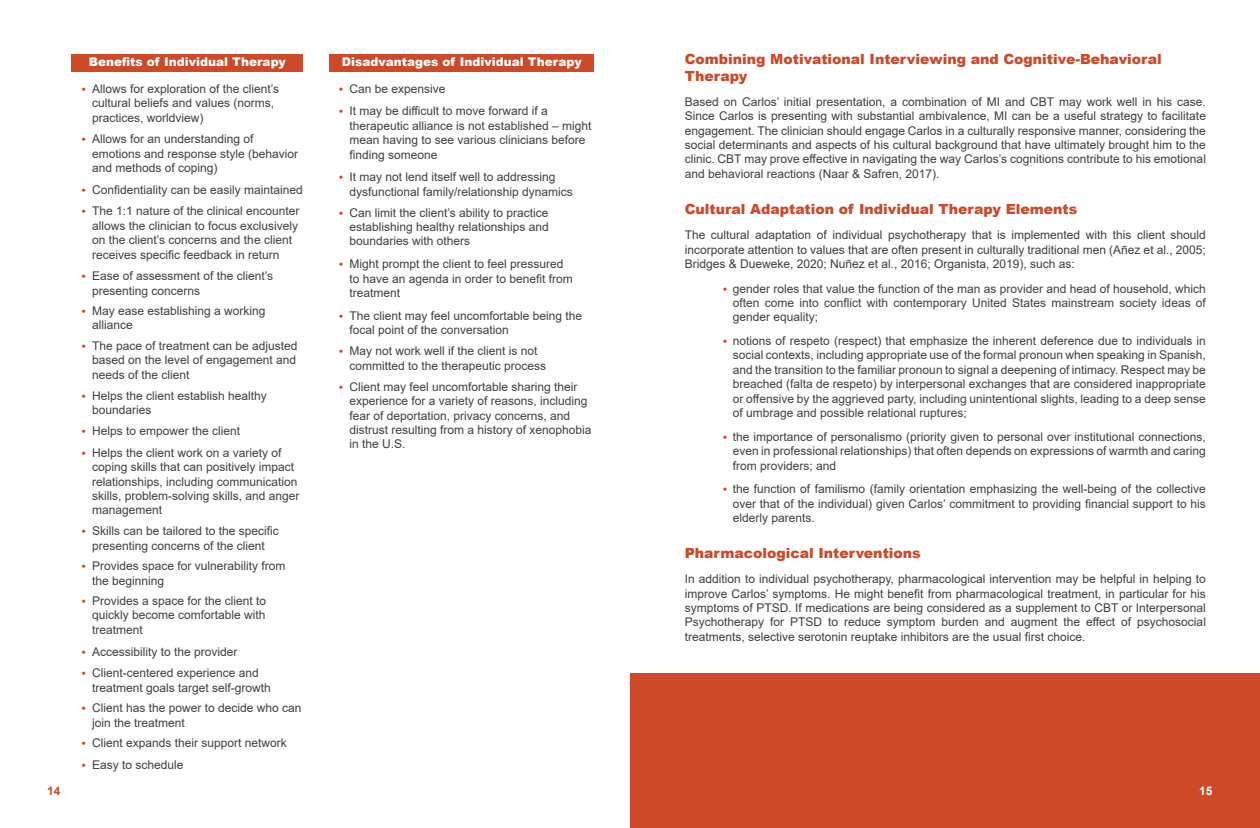
<style>
.page{position:relative;width:1260px;height:828px;background:#fff}
.page>*{position:absolute;margin:0;border:0;box-sizing:border-box;transform-origin:0 0}
.t1{font:900 14px/16.8px "Arial";color:#cd4927}
.t2{font:12px/14.4px "Arial";color:#413f41}
.t3{font:12px/14.4px "Arial";color:#3e3e3f;text-align:justify}
.t4{font:900 12px "Arial";color:#fff}
.t5{font:700 12px "Arial";color:#cd4927}
.t6{font:700 12px "Arial";color:#fff}
.t7{font:700 11px/21.9px "Arial";color:#cd4927}
</style>
<div class="page">
<div style="left:72px;top:54px;width:231px;height:18px;background:#cd4927"></div>
<div style="left:329px;top:54px;width:265px;height:18px;background:#cd4927"></div>
<div style="left:630px;top:674px;width:630px;height:154px;background:#cd4927"></div>
<p class="t4" style="left:89px;top:53px;width:199px">Benefits of Individual Therapy</p>
<p class="t4" style="left:342px;top:53px;width:241px">Disadvantages of Individual Therapy</p>
<p class="t1" style="left:685px;top:50px;width:478px">Combining Motivational Interviewing and Cognitive-Behavioral<br>Therapy</p>
<p class="t2" style="left:92px;top:81px;width:189px">Allows for exploration of the client’s cultural beliefs and values (norms, practices, worldview)</p>
<p class="t2" style="left:349px;top:81px;width:98px">Can be expensive</p>
<p class="t2" style="left:92px;top:132px;width:208px">Allows for an understanding of emotions and response style (behavior and methods of coping)</p>
<p class="t7" style="left:82px;top:78px;width:5px">•</p>
<p class="t7" style="left:339px;top:78px;width:5px">•</p>
<p class="t3" style="left:685px;top:94px;width:523px">Based on Carlos’ initial presentation, a combination of MI and CBT may work well in his case.<br>Since Carlos is presenting with substantial ambivalence, MI can be a useful strategy to facilitate engagement. The clinician should engage Carlos in a culturally responsive manner, considering the social determinants and aspects of his cultural background that have ultimately brought him to the clinic. CBT may prove effective in navigating the way Carlos’s cognitions contribute to his emotional and behavioral reactions (Naar &amp; Safren, 2017).</p>
<p class="t2" style="left:349px;top:104px;width:244px">It may be difficult to move forward if a therapeutic alliance is not established – might mean having to see various clinicians before finding someone</p>
<p class="t7" style="left:339px;top:101px;width:5px">•</p>
<p class="t7" style="left:82px;top:129px;width:5px">•</p>
<p class="t2" style="left:349px;top:170px;width:225px">It may not lend itself well to addressing dysfunctional family/relationship dynamics</p>
<p class="t7" style="left:339px;top:166px;width:5px">•</p>
<p class="t2" style="left:92px;top:182px;width:212px">Confidentiality can be easily maintained</p>
<p class="t7" style="left:82px;top:179px;width:5px">•</p>
<p class="t2" style="left:92px;top:204px;width:209px">The 1:1 nature of the clinical encounter allows the clinician to focus exclusively on the client’s concerns and the client receives specific feedback in return</p>
<p class="t2" style="left:349px;top:205px;width:201px;text-align:justify">Can limit the client’s ability to practice establishing healthy relationships and boundaries with others</p>
<p class="t7" style="left:82px;top:201px;width:5px">•</p>
<p class="t7" style="left:339px;top:202px;width:5px">•</p>
<p class="t2" style="left:349px;top:257px;width:225px">Might prompt the client to feel pressured to have an agenda in order to benefit from treatment</p>
<p class="t7" style="left:339px;top:254px;width:5px">•</p>
<p class="t2" style="left:92px;top:269px;width:183px">Ease of assessment of the client’s presenting concerns</p>
<p class="t7" style="left:82px;top:266px;width:5px">•</p>
<p class="t2" style="left:92px;top:304px;width:175px">May ease establishing a working alliance</p>
<p class="t2" style="left:349px;top:308px;width:234px">The client may feel uncomfortable being the focal point of the conversation</p>
<p class="t7" style="left:82px;top:300px;width:5px">•</p>
<p class="t7" style="left:339px;top:305px;width:5px">•</p>
<p class="t2" style="left:92px;top:338px;width:207px;text-align:justify">The pace of treatment can be adjusted based on the level of engagement and needs of the client</p>
<p class="t2" style="left:349px;top:344px;width:198px">May not work well if the client is not committed to the therapeutic process</p>
<p class="t7" style="left:82px;top:335px;width:5px">•</p>
<p class="t7" style="left:339px;top:341px;width:5px">•</p>
<p class="t2" style="left:92px;top:388px;width:176px">Helps the client establish healthy boundaries</p>
<p class="t2" style="left:349px;top:379px;width:244px">Client may feel uncomfortable sharing their experience for a variety of reasons, including fear of deportation, privacy concerns, and distrust resulting from a history of xenophobia in the U.S.</p>
<p class="t7" style="left:339px;top:376px;width:5px">•</p>
<p class="t7" style="left:82px;top:385px;width:5px">•</p>
<p class="t2" style="left:92px;top:423px;width:150px">Helps to empower the client</p>
<p class="t7" style="left:82px;top:420px;width:5px">•</p>
<p class="t2" style="left:92px;top:445px;width:209px">Helps the client work on a variety of coping skills that can positively impact relationships, including communication skills, problem-solving skills, and anger management</p>
<p class="t2" style="left:92px;top:524px;width:188px">Skills can be tailored to the specific presenting concerns of the client</p>
<p class="t7" style="left:82px;top:442px;width:5px">•</p>
<p class="t7" style="left:82px;top:521px;width:5px">•</p>
<p class="t2" style="left:92px;top:559px;width:195px">Provides space for vulnerability from the beginning</p>
<p class="t7" style="left:82px;top:555px;width:5px">•</p>
<p class="t2" style="left:92px;top:594px;width:176px;text-align:justify">Provides a space for the client to quickly become comfortable with treatment</p>
<p class="t7" style="left:82px;top:590px;width:5px">•</p>
<p class="t2" style="left:92px;top:644px;width:147px">Accessibility to the provider</p>
<p class="t7" style="left:82px;top:641px;width:5px">•</p>
<p class="t2" style="left:92px;top:666px;width:180px">Client-centered experience and treatment goals target self-growth</p>
<p class="t2" style="left:92px;top:701px;width:211px">Client has the power to decide who can join the treatment</p>
<p class="t7" style="left:82px;top:663px;width:5px">•</p>
<p class="t7" style="left:82px;top:698px;width:5px">•</p>
<p class="t2" style="left:92px;top:732px;width:196px;line-height:21.9px">Client expands their support network<br>Easy to schedule</p>
<p class="t7" style="left:82px;top:733px;width:5px">• •</p>
<p class="t1" style="left:685px;top:200px;width:394px">Cultural Adaptation of Individual Therapy Elements</p>
<p class="t3" style="left:685px;top:228px;width:523px">The cultural adaptation of individual psychotherapy that is implemented with this client should incorporate attention to values that are often present in culturally traditional men (Añez et al., 2005; Bridges &amp; Dueweke, 2020; Nuñez et al., 2016; Organista, 2019), such as:</p>
<p class="t2" style="left:733px;top:281px;width:475px;text-align:justify">gender roles that value the function of the man as provider and head of household, which often come into conflict with contemporary United States mainstream society ideas of gender equality;</p>
<p class="t2" style="left:733px;top:333px;width:475px;text-align:justify">notions of respeto (respect) that emphasize the inherent deference due to individuals in social contexts, including appropriate use of the formal pronoun when speaking in Spanish, and the transition to the familiar pronoun to signal a deepening of intimacy. Respect may be breached (falta de respeto) by interpersonal exchanges that are considered inappropriate or offensive by the aggrieved party, including unintentional slights, leading to a deep sense of umbrage and possible relational ruptures;</p>
<p class="t2" style="left:733px;top:429px;width:475px;text-align:justify">the importance of personalismo (priority given to personal over institutional connections, even in professional relationships) that often depends on expressions of warmth and caring from providers; and</p>
<p class="t2" style="left:733px;top:482px;width:475px;text-align:justify">the function of familismo (family orientation emphasizing the well-being of the collective over that of the individual) given Carlos’ commitment to providing financial support to his elderly parents.</p>
<p class="t7" style="left:723px;top:278px;width:5px">•</p>
<p class="t7" style="left:723px;top:330px;width:5px">•</p>
<p class="t7" style="left:723px;top:426px;width:5px">•</p>
<p class="t7" style="left:723px;top:479px;width:5px">•</p>
<p class="t1" style="left:685px;top:544px;width:238px">Pharmacological Interventions</p>
<p class="t3" style="left:685px;top:572px;width:523px">In addition to individual psychotherapy, pharmacological intervention may be helpful in helping to improve Carlos’ symptoms. He might benefit from pharmacological treatment, in particular for his symptoms of PTSD. If medications are being considered as a supplement to CBT or Interpersonal Psychotherapy for PTSD to reduce symptom burden and augment the effect of psychosocial treatments, selective serotonin reuptake inhibitors are the usual first choice.</p>
<p class="t5" style="left:47px;top:782px;width:15px">14</p>
<p class="t6" style="left:1199px;top:782px;width:15px">15</p>
</div>
